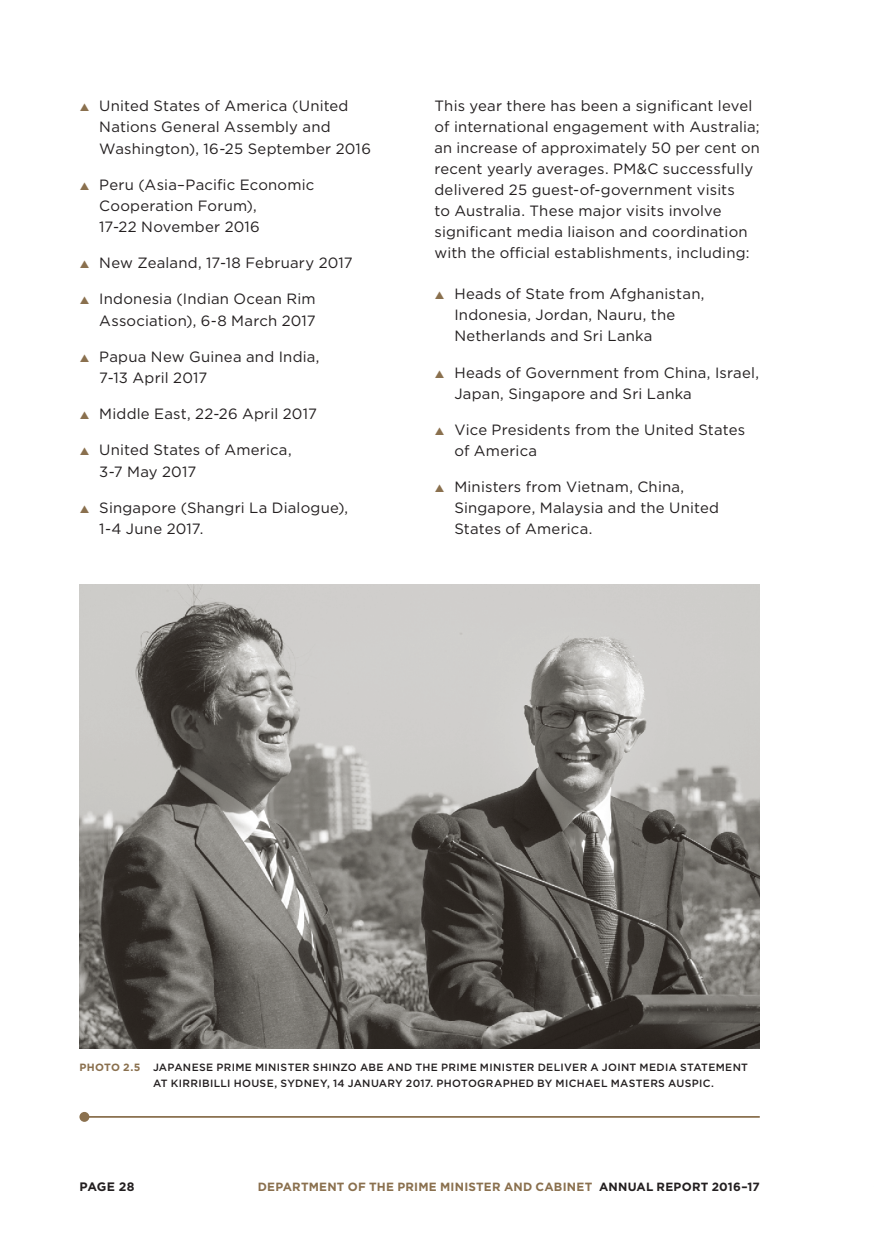
<style>
.page{position:relative;width:874px;height:1241px;background:#fff}
.page>*{position:absolute;margin:0;border:0;box-sizing:border-box;transform-origin:0 0}
.t1{font:14.88px/21px "Gotham";letter-spacing:.015em;color:#231f20}
.t2{font:700 12.25px "Gotham";letter-spacing:.01em;color:#231f20}
.t3{font:700 11.9px "Gotham";letter-spacing:.02em;color:#8a704e}
.t4{font:500 10.5px/15.8px "Gotham";letter-spacing:.03em;color:#231f20}
.s1{font-weight:700;color:#8a704e}
.s2{color:#231f20}
</style>
<div class="page">
<svg style="left:79px;top:1111px;width:10px;height:10px"></svg>
<hr style="left:84px;top:1115px;width:675px;height:2px;background:#8a704e">
<img style="left:79px;top:584px;width:680px;height:463px">
<p class="t1" style="left:99px;top:95px;width:273px">United States of America (United<br>Nations General Assembly and<br>Washington), 16-25 September 2016</p>
<p class="t1" style="left:99px;top:173px;width:216px">Peru (Asia–Pacific Economic<br>Cooperation Forum),<br>17-22 November 2016</p>
<p class="t1" style="left:99px;top:252px;width:255px">New Zealand, 17-18 February 2017</p>
<p class="t1" style="left:99px;top:288px;width:218px">Indonesia (Indian Ocean Rim<br>Association), 6-8 March 2017</p>
<p class="t1" style="left:99px;top:345px;width:222px">Papua New Guinea and India,<br>7-13 April 2017</p>
<p class="t1" style="left:99px;top:403px;width:219px">Middle East, 22-26 April 2017</p>
<p class="t1" style="left:99px;top:439px;width:194px">United States of America,<br>3-7 May 2017</p>
<p class="t1" style="left:99px;top:496px;width:250px">Singapore (Shangri La Dialogue),<br>1-4 June 2017.</p>
<p class="t1" style="left:434px;top:95px;width:326px">This year there has been a significant level of international engagement with Australia; an increase of approximately 50 per cent on recent yearly averages. PM&amp;C successfully delivered 25 guest-of-government visits<br>to Australia. These major visits involve significant media liaison and coordination with the official establishments, including:</p>
<p class="t1" style="left:454px;top:283px;width:251px">Heads of State from Afghanistan,<br>Indonesia, Jordan, Nauru, the<br>Netherlands and Sri Lanka</p>
<p class="t1" style="left:454px;top:361px;width:306px">Heads of Government from China, Israel,<br>Japan, Singapore and Sri Lanka</p>
<p class="t1" style="left:454px;top:419px;width:292px">Vice Presidents from the United States of America</p>
<p class="t1" style="left:454px;top:476px;width:266px">Ministers from Vietnam, China,<br>Singapore, Malaysia and the United<br>States of America.</p>
<p class="t4" style="left:153px;top:1059px;width:596px;text-indent:-74px"><span class="s1">PHOTO 2.5</span> JAPANESE PRIME MINISTER SHINZO ABE AND THE PRIME MINISTER DELIVER A JOINT MEDIA STATEMENT<br>AT KIRRIBILLI HOUSE, SYDNEY, 14 JANUARY 2017. PHOTOGRAPHED BY MICHAEL MASTERS AUSPIC.</p>
<p class="t2" style="left:79px;top:1178px;width:57px">PAGE 28</p>
<p class="t3" style="left:257px;top:1178px;width:503px">DEPARTMENT OF THE PRIME MINISTER AND CABINET <span class="s2">ANNUAL REPORT 2016–17</span></p>
</div>
